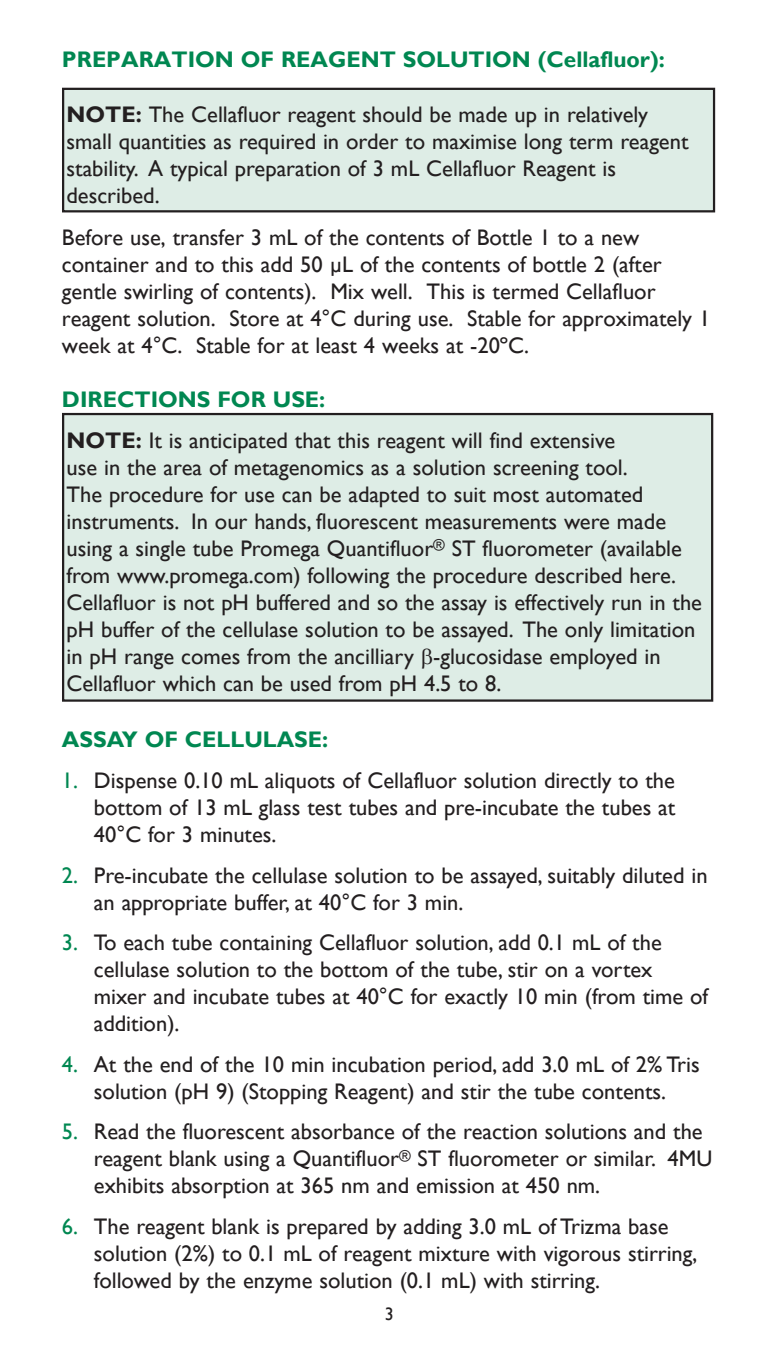
<style>
.page{position:relative;width:779px;height:1353px;background:#fff}
.page>*{position:absolute;margin:0;border:0;box-sizing:border-box;transform-origin:0 0}
.Default{font:22.5px/27px "Gill Sans";color:#231f20}
.Page_layout{font:22.5px/27px "Gill Sans";color:#231f20}
.Page_layout-2{font:700 22.5px "Gill Sans";color:#008751}
.t1{font:18px "Gill Sans";color:#231f20}
.s1{font-weight:700}
.s2{color:#008751}
</style>
<div class="page">
<div style="left:63px;top:89px;width:650px;height:122px;background:#deede6"></div>
<div style="left:62px;top:88px;width:652px;height:124px;border:2px solid #231f20"></div>
<div style="left:63px;top:414px;width:648px;height:286px;background:#deede6"></div>
<div style="left:62px;top:413px;width:650px;height:288px;border:2px solid #231f20"></div>
<p class="Page_layout-2" style="left:62px;top:45px;width:604px">PREPARATION OF REAGENT SOLUTION (Cellafluor):</p>
<p class="Default" style="left:66px;top:102px;width:623px"><span class="s1">NOTE:</span> The Cellafluor reagent should be made up in relatively small quantities as required in order to maximise long term reagent stability. A typical preparation of 3 mL Cellafluor Reagent is described.</p>
<p class="Default" style="left:62px;top:225px;width:649px">Before use, transfer 3 mL of the contents of Bottle 1 to a new container and to this add 50 µL of the contents of bottle 2 (after gentle swirling of contents). Mix well. This is termed Cellafluor reagent solution. Store at 4°C during use. Stable for approximately 1 week at 4°C. Stable for at least 4 weeks at -20ºC.</p>
<p class="Page_layout-2" style="left:62px;top:386px;width:265px">DIRECTIONS FOR USE:</p>
<p class="Default" style="left:66px;top:427px;width:616px"><span class="s1">NOTE:</span> It is anticipated that this reagent will find extensive<br>use in the area of metagenomics as a solution screening tool.<br>The procedure for use can be adapted to suit most automated instruments. In our hands, fluorescent measurements were made using a single tube Promega Quantifluor<sup>®</sup> ST fluorometer (available from www.promega.com) following the procedure described here.</p>
<p class="Default" style="left:66px;top:589px;width:636px">Cellafluor is not pH buffered and so the assay is effectively run in the pH buffer of the cellulase solution to be assayed. The only limitation in pH range comes from the ancilliary -glucosidase employed in Cellafluor which can be used from pH 4.5 to 8.</p>
<p class="Page_layout-2" style="left:62px;top:726px;width:268px">ASSAY OF CELLULASE:</p>
<p class="Default" style="left:94px;top:767px;width:582px;text-align:justify;text-indent:-32px"><span class="s2">1.</span> Dispense 0.10 mL aliquots of Cellafluor solution directly to the bottom of 13 mL glass test tubes and pre-incubate the tubes at 40°C for 3 minutes.</p>
<p class="Default" style="left:94px;top:861px;width:615px;text-indent:-32px"><span class="s2">2.</span> Pre-incubate the cellulase solution to be assayed, suitably diluted in an appropriate buffer, at 40°C for 3 min.</p>
<p class="Default" style="left:94px;top:929px;width:615px;text-indent:-32px"><span class="s2">3.</span> To each tube containing Cellafluor solution, add 0.1 mL of the cellulase solution to the bottom of the tube, stir on a vortex mixer and incubate tubes at 40°C for exactly 10 min (from time of addition).</p>
<p class="Default" style="left:62px;top:1050px;width:639px;text-align:center"><span class="s2">4.</span> At the end of the 10 min incubation period, add 3.0 mL of 2% Tris solution (pH 9) (Stopping Reagent) and stir the tube contents.</p>
<p class="Default" style="left:94px;top:1118px;width:619px;text-indent:-32px"><span class="s2">5.</span> Read the fluorescent absorbance of the reaction solutions and the reagent blank using a Quantifluor<sup>®</sup> ST fluorometer or similar. 4MU exhibits absorption at 365 nm and emission at 450 nm.</p>
<p class="Page_layout" style="left:94px;top:1212px;width:604px;text-indent:-32px"><span class="s2">6.</span> The reagent blank is prepared by adding 3.0 mL of Trizma base solution (2%) to 0.1 mL of reagent mixture with vigorous stirring, followed by the enzyme solution (0.1 mL) with stirring.</p>
<p class="t1" style="left:385px;top:1302px;width:10px">3</p>
</div>
